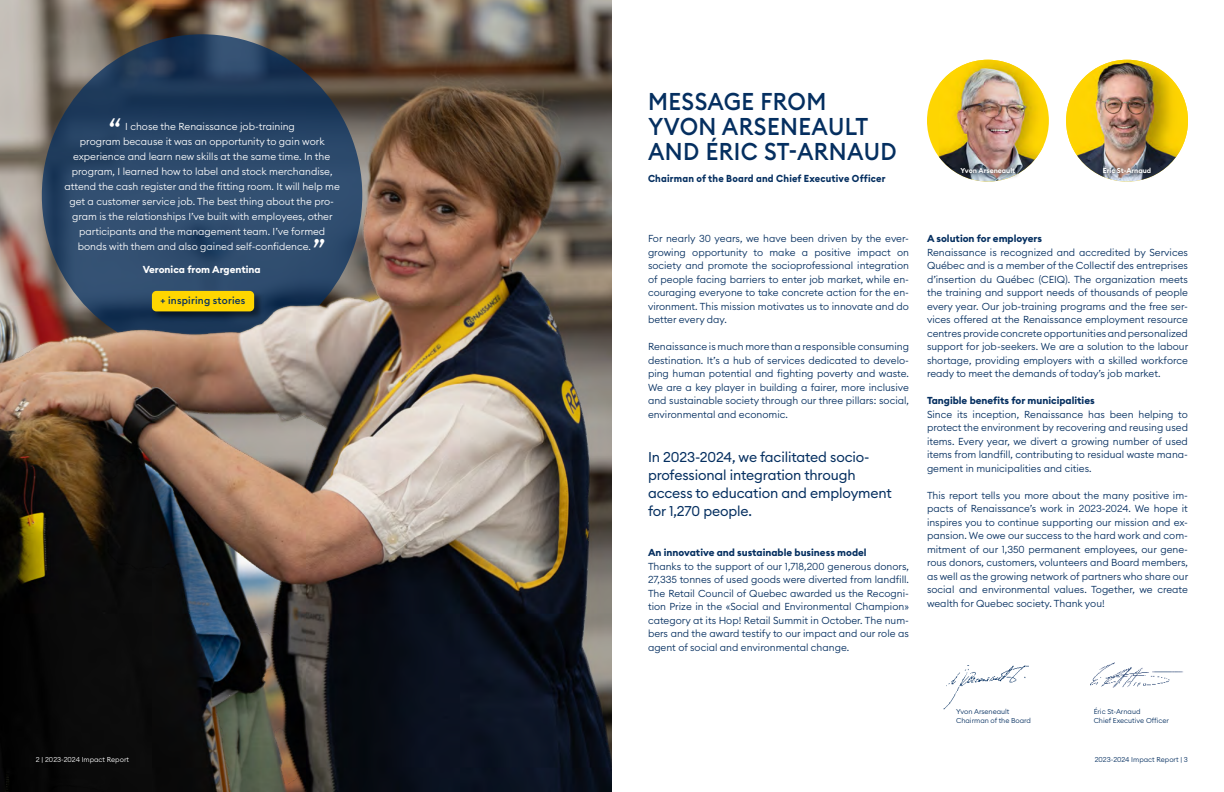
<style>
.page{position:relative;width:1224px;height:792px;background:#fff}
.page>*{position:absolute;margin:0;border:0;box-sizing:border-box;transform-origin:0 0}
.t1{font:300 32px "Euclid Circular B";color:#fff}
.t2{font:500 24px/25px "Euclid Circular B";letter-spacing:.02em;color:#052f60;scale:.94 1}
.t3{font:14px/18px "Euclid Circular B";letter-spacing:-.01em;color:#052f60}
.t4{font:300 10px/13.5px "Euclid Circular B";color:#052f60;text-align:justify}
.t5{font:300 10px "Euclid Circular B";color:#fff}
.t6{font:700 10px "Euclid Circular B";color:#052f60}
.t7{font:700 10px "Euclid Circular B";letter-spacing:.02em;color:#052f60;scale:.94 1}
.t8{font:700 10px "Euclid Circular B";color:#fff}
.t9{font:500 10px "Euclid Circular B";letter-spacing:.02em;color:#052f60}
.t10{font:300 7px/9px "Euclid Circular B";color:#052f60}
.t11{font:600 7px "Euclid Circular B";color:#fff}
.t12{font:300 7px "Euclid Circular B";color:#fff}
</style>
<div class="page">
<img style="left:0;top:0;width:612px;height:792px">
<svg style="left:42px;top:34px;width:320px;height:323px;background:#304a69"></svg>
<div style="left:927px;top:60px;width:122px;height:122px;background:#fed502;border-radius:50%"></div>
<img style="left:939px;top:60px;width:104px;height:122px">
<img style="left:1066px;top:60px;width:122px;height:122px;border-radius:61px">
<img style="left:1090px;top:662px;width:93px;height:26px">
<img style="left:943px;top:665px;width:86px;height:44px">
<svg style="left:956px;top:162px;width:64px;height:16px"></svg>
<svg style="left:1098px;top:162px;width:59px;height:16px"></svg>
<div style="left:151px;top:290px;width:113px;height:32px;background:#000;opacity:.48"></div>
<div style="left:152px;top:291px;width:102px;height:20px;background:#ffd600;border-radius:4px"></div>
<h1 class="t1" style="left:109px;top:109px;width:15px">“</h1>
<p class="t5" style="left:125px;top:120px;width:171px">I chose the Renaissance job-training</p>
<p class="t5" style="left:80px;top:135px;width:246px">program because it was an opportunity to gain work</p>
<p class="t5" style="left:73px;top:150px;width:259px">experience and learn new skills at the same time. In the</p>
<p class="t5" style="left:72px;top:165px;width:262px">program, I learned how to label and stock merchandise,</p>
<p class="t5" style="left:64px;top:180px;width:277px">attend the cash register and the fitting room. It will help me</p>
<p class="t5" style="left:69px;top:195px;width:266px">get a customer service job. The best thing about the pro-</p>
<p class="t5" style="left:72px;top:210px;width:262px">gram is the relationships I’ve built with employees, other</p>
<p class="t5" style="left:79px;top:225px;width:248px">participants and the management team. I’ve formed</p>
<p class="t5" style="left:78px;top:240px;width:235px">bonds with them and also gained self-confidence.</p>
<h1 class="t1" style="left:312px;top:230px;width:15px">”</h1>
<p class="t8" style="left:143px;top:263px;width:120px">Veronica from Argentina</p>
<p class="t9" style="left:161px;top:294px;width:86px">+ inspiring stories</p>
<h2 class="t2" style="left:648px;top:89px;width:266px">MESSAGE FROM<br>YVON ARSENEAULT<br>AND ÉRIC ST-ARNAUD</h2>
<p class="t7" style="left:648px;top:172px;width:254px">Chairman of the Board and Chief Executive Officer</p>
<p class="t11" style="left:961px;top:166px;width:56px">Yvon Arseneault</p>
<p class="t11" style="left:1103px;top:166px;width:50px">Éric St-Arnaud</p>
<p class="t4" style="left:648px;top:232px;width:263px">For nearly 30 years, we have been driven by the ever&shy;growing opportunity to make a positive impact on society and promote the socioprofessional integration of people facing barriers to enter job market, while en&shy;couraging everyone to take concrete action for the en&shy;vironment. This mission motivates us to innovate and do better every day.</p>
<p class="t4" style="left:648px;top:340px;width:263px">Renaissance is much more than a responsible consuming destination. It’s a hub of services dedicated to develo&shy;ping human potential and fighting poverty and waste.<br>We are a key player in building a fairer, more inclusive and sustainable society through our three pillars: social, environmental and economic.</p>
<h3 class="t3" style="left:648px;top:447px;width:245px">In 2023-2024, we facilitated socio&shy;professional integration through access to education and employment for 1,270 people.</h3>
<p class="t6" style="left:648px;top:546px;width:220px">An innovative and sustainable business model</p>
<p class="t4" style="left:648px;top:559px;width:263px">Thanks to the support of our 1,718,200 generous donors, 27,335 tonnes of used goods were diverted from landfill.<br>The Retail Council of Quebec awarded us the Recogni&shy;tion Prize in the «Social and Environmental Champion» category at its Hop! Retail Summit in October. The num&shy;bers and the award testify to our impact and our role as agent of social and environmental change.</p>
<p class="t6" style="left:927px;top:232px;width:117px">A solution for employers</p>
<p class="t4" style="left:927px;top:245px;width:263px">Renaissance is recognized and accredited by Services Québec and is a member of the Collectif des entreprises d’insertion du Québec (CEIQ). The organization meets the training and support needs of thousands of people every year. Our job-training programs and the free ser&shy;vices offered at the Renaissance employment resource centres provide concrete opportunities and personalized support for job-seekers. We are a solution to the labour shortage, providing employers with a skilled workforce ready to meet the demands of today’s job market.</p>
<p class="t6" style="left:927px;top:394px;width:169px">Tangible benefits for municipalities</p>
<p class="t4" style="left:927px;top:407px;width:263px">Since its inception, Renaissance has been helping to protect the environment by recovering and reusing used items. Every year, we divert a growing number of used items from landfill, contributing to residual waste mana&shy;gement in municipalities and cities.</p>
<p class="t4" style="left:927px;top:488px;width:263px">This report tells you more about the many positive im&shy;pacts of Renaissance’s work in 2023-2024. We hope it inspires you to continue supporting our mission and ex&shy;pansion. We owe our success to the hard work and com&shy;mitment of our 1,350 permanent employees, our gene&shy;rous donors, customers, volunteers and Board members, as well as the growing network of partners who share our social and environmental values. Together, we create wealth for Quebec society. Thank you!</p>
<p class="t10" style="left:956px;top:707px;width:76px">Yvon Arseneault<br>Chairman of the Board</p>
<p class="t10" style="left:1094px;top:707px;width:77px">Éric St-Arnaud<br>Chief Executive Officer</p>
<p class="t12" style="left:36px;top:755px;width:95px">2 | 2023-2024 Impact Report</p>
<p class="t10" style="left:1095px;top:755px;width:95px">2023-2024 Impact Report | 3</p>
</div>
